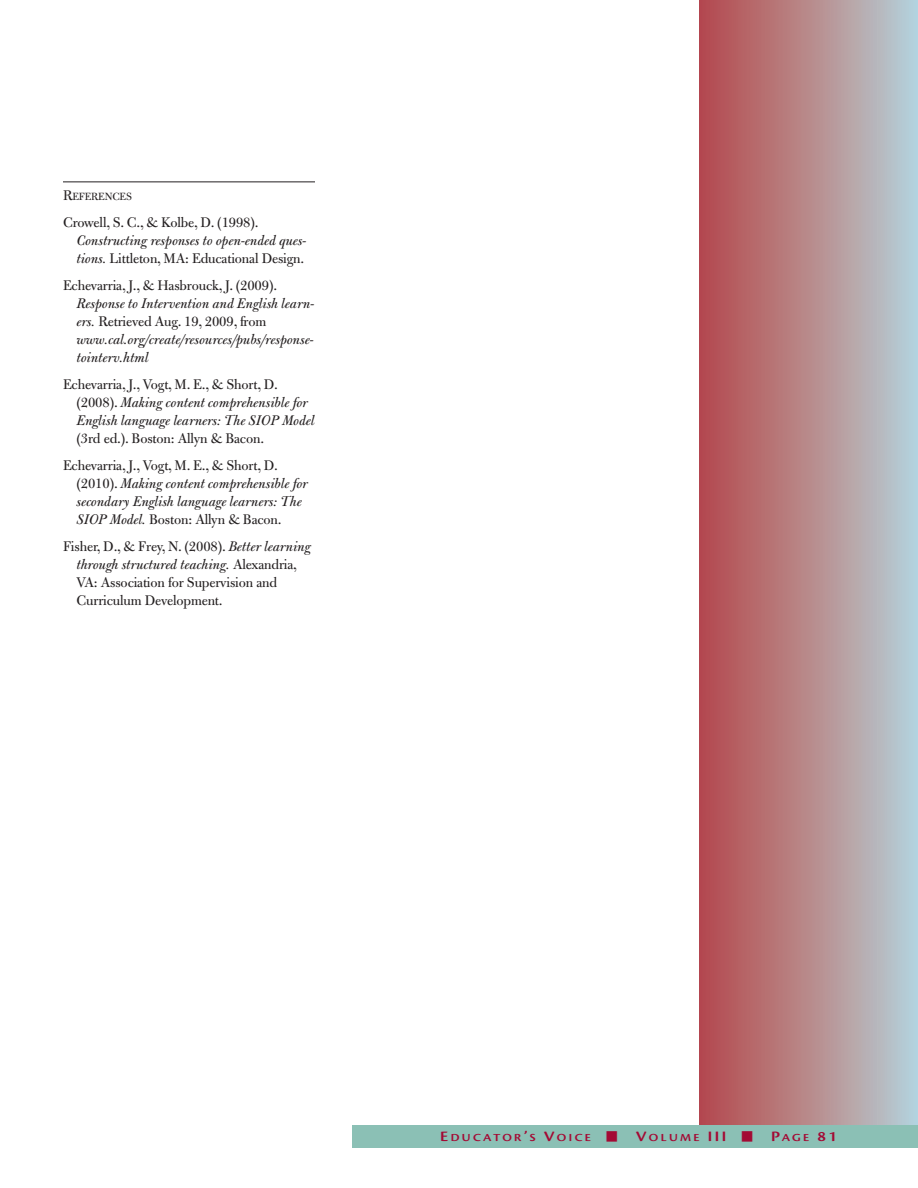
<style>
.page{position:relative;width:918px;height:1188px;background:#fff}
.page>*{position:absolute;margin:0;border:0;box-sizing:border-box;transform-origin:0 0}
.t1{font:italic 15px/18px "Bulmer MT Std";letter-spacing:-.01em;color:#231f20}
.t2{font:15px/18px "Bulmer MT Std";letter-spacing:-.01em;color:#231f20;text-align:center}
.t3{font:11.25px "Cronos Pro Semibold Disp";letter-spacing:.175em;color:#a30a34;scale:1.2 1}
.t4{font:11.25px "Bulmer MT Std";letter-spacing:-.015em;color:#231f20}
.s1{font-size:15px}
.s2{font-style:normal}
.s3{font-style:italic}
</style>
<div class="page">
<div style="left:699px;top:0;width:219px;height:1125px;background:linear-gradient(to right,#b64647,#b7d1d7)"></div>
<hr style="left:63px;top:182px;width:252px;height:1px;background:#231f20">
<div style="left:352px;top:1125px;width:566px;height:23px;background:#8bc0b5"></div>
<p class="t4" style="left:63px;top:193px;width:71px"><span class="s1">R</span>EFERENCES</p>
<p class="t2" style="left:63px;top:215px;width:197px">Crowell, S. C., &amp; Kolbe, D. (1998).</p>
<p class="t1" style="left:76px;top:233px;width:232px">Constructing responses to open-ended ques&shy;tions. <span class="s2">Littleton, MA: Educational Design.</span></p>
<p class="t2" style="left:63px;top:278px;width:216px">Echevarria, J., &amp; Hasbrouck, J. (2009).</p>
<p class="t1" style="left:76px;top:296px;width:239px">Response to Intervention and English learn&shy;ers. <span class="s2">Retrieved Aug. 19, 2009, from </span>www.cal.org/create/resources/pubs/response&shy;tointerv.html</p>
<p class="t1" style="left:76px;top:377px;width:240px;text-indent:-14px"><span class="s2">Echevarria, J., Vogt, M. E., &amp; Short, D. (2008).</span> Making content comprehensible for<br>English language learners: The SIOP Model</p>
<p class="t2" style="left:63px;top:427px;width:216px;line-height:27px">(3rd ed.). Boston: Allyn &amp; Bacon.<br>Echevarria, J., Vogt, M. E., &amp; Short, D.</p>
<p class="t1" style="left:76px;top:476px;width:233px"><span class="s2">(2010).</span> Making content comprehensible for secondary English language learners: The<br>SIOP Model. <span class="s2">Boston: Allyn &amp; Bacon.</span></p>
<p class="t2" style="left:76px;top:539px;width:236px;text-align:left;text-indent:-13px">Fisher, D., &amp; Frey, N. (2008). <span class="s3">Better learning through structured teaching.</span> Alexandria, VA: Association for Supervision and Curriculum Development.</p>
<p class="t3" style="left:440px;top:1134px;width:332px"><span class="s1">E</span>DUCATOR<span class="s1">’</span>S <span class="s1">V</span>OICE ■ <span class="s1">V</span>OLUME <span class="s1">III</span> ■ <span class="s1">P</span>AGE <span class="s1">81</span></p>
</div>
